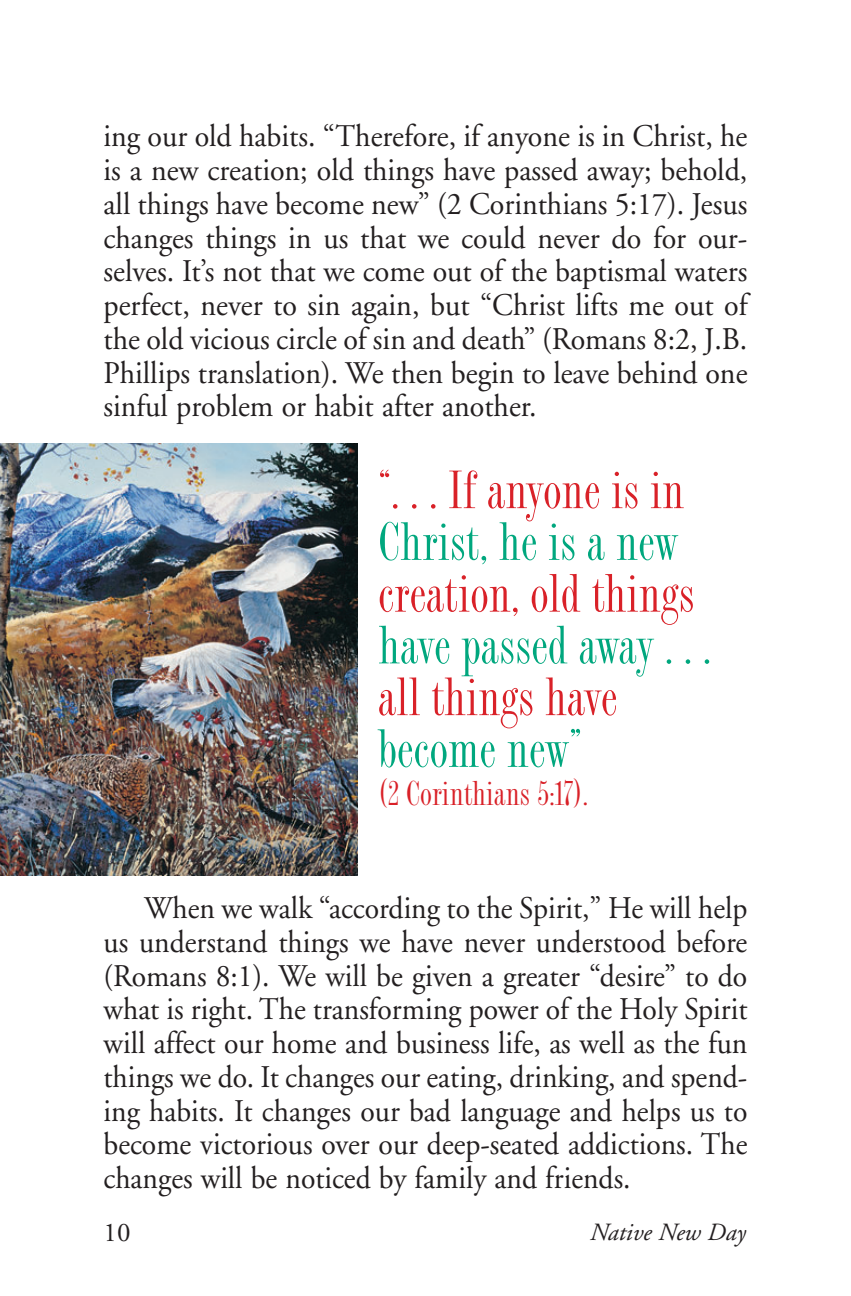
<style>
.page{position:relative;width:851px;height:1296px;background:#fff}
.page>*{position:absolute;margin:0;border:0;box-sizing:border-box;transform-origin:0 0}
.t1{font:56.25px "Fashion Compressed Plain";color:#d92128}
.t2{font:56.25px "Fashion Compressed Plain";color:#00a77e}
.t3{font:36px "Fashion Compressed Plain";color:#d92128}
.t4{font:31.5px/33.8px "Adobe Garamond";color:#231f20;text-align:justify;scale:.94 1}
.t5{font:31.5px/33.8px "Adobe Garamond";color:#231f20;text-align:justify;scale:.95 1}
.t6{font:27px "Adobe Garamond";color:#231f20}
.t7{font:italic 24.75px "Adobe Garamond";color:#231f20}
</style>
<div class="page">
<img style="left:0;top:443px;width:358px;height:432px">
<p class="t5" style="left:104px;top:122px;width:679px">ing our old habits. “Therefore, if anyone is in Christ, he is a new creation; old things have passed away; behold, all things have become new” (2 Corinthians 5:17). Jesus changes things in us that we could never do for our&shy;selves. It’s not that we come out of the baptismal waters perfect, never to sin again, but “Christ lifts me out of the old vicious circle of sin and death” (Romans 8:2, J.B.<br>Phillips translation). We then begin to leave behind one sinful problem or habit after another.</p>
<h1 class="t1" style="left:378px;top:468px;width:308px">“. . . If anyone is in</h1>
<h1 class="t2" style="left:378px;top:520px;width:301px">Christ, he is a new</h1>
<h1 class="t1" style="left:378px;top:572px;width:318px">creation, old things</h1>
<h1 class="t2" style="left:378px;top:624px;width:334px">have passed away . . .</h1>
<h1 class="t1" style="left:378px;top:675px;width:241px">all things have</h1>
<h1 class="t2" style="left:378px;top:727px;width:205px">become new”</h1>
<p class="t3" style="left:378px;top:780px;width:211px">(2 Corinthians 5:17).</p>
<p class="t4" style="left:103px;top:894px;width:686px;text-indent:41px">When we walk “according to the Spirit,” He will help us understand things we have never understood before (Romans 8:1). We will be given a greater “desire” to do what is right. The transforming power of the Holy Spirit will affect our home and business life, as well as the fun things we do. It changes our eating, drinking, and spend&shy;ing habits. It changes our bad language and helps us to become victorious over our deep-seated addictions. The changes will be noticed by family and friends.</p>
<p class="t6" style="left:104px;top:1222px;width:28px">10</p>
<p class="t7" style="left:589px;top:1222px;width:157px">Native New Day</p>
</div>
